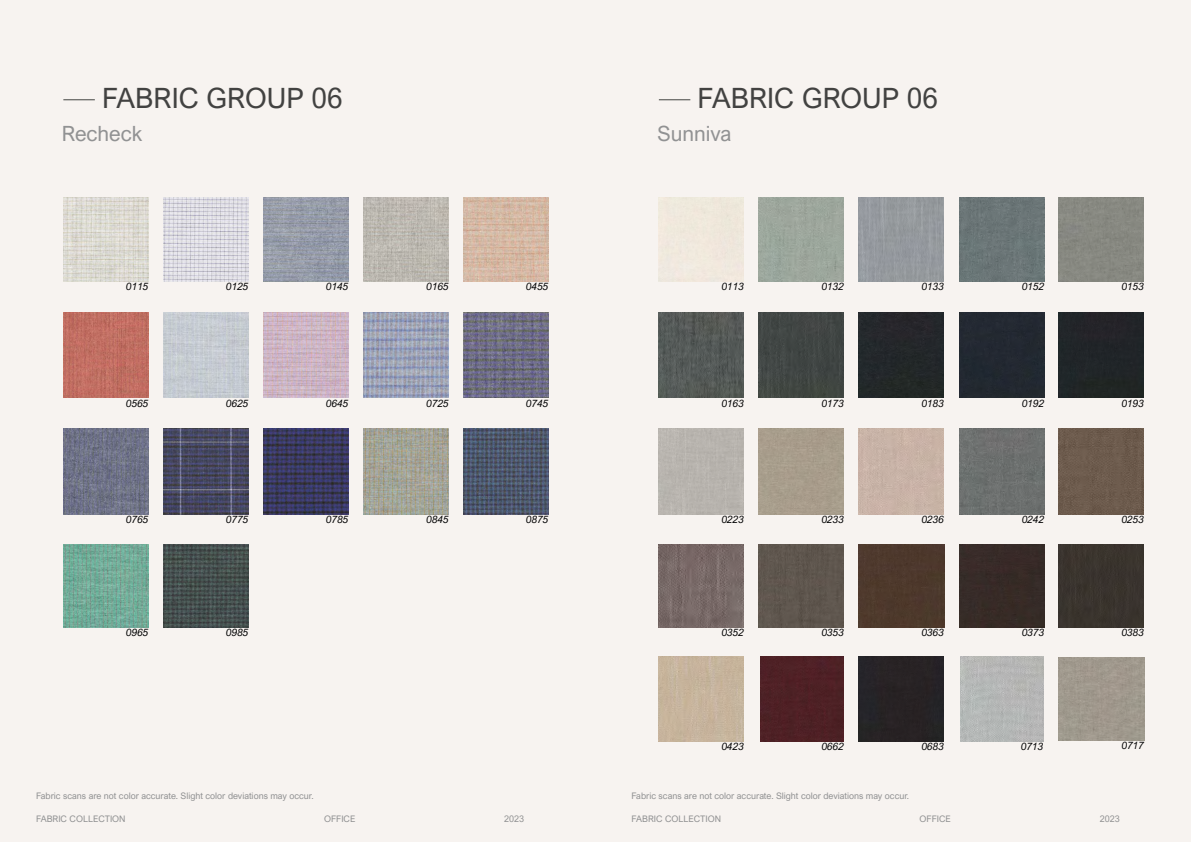
<style>
.page{position:relative;width:1191px;height:842px;background:#fff}
.page>*{position:absolute;margin:0;border:0;box-sizing:border-box;transform-origin:0 0}
.t1{font:28px "Arial Nova";color:#424241}
.t2{font:21px "Arial Nova";color:#919293}
.t3{font:italic 10px "Arial Nova";color:#020203}
.t4{font:9px "Arial Nova";color:#919293}
</style>
<div class="page">
<div style="left:0;top:0;width:595px;height:842px;background:#f7f3f0"></div>
<img style="left:163px;top:313px;width:85px;height:85px">
<img style="left:263px;top:313px;width:85px;height:85px">
<img style="left:364px;top:313px;width:85px;height:85px">
<img style="left:63px;top:313px;width:85px;height:85px">
<img style="left:463px;top:197px;width:85px;height:85px">
<img style="left:364px;top:197px;width:85px;height:85px">
<img style="left:163px;top:197px;width:85px;height:85px">
<img style="left:263px;top:197px;width:85px;height:85px">
<img style="left:63px;top:197px;width:85px;height:85px">
<img style="left:463px;top:313px;width:85px;height:85px">
<img style="left:163px;top:544px;width:85px;height:83px">
<img style="left:364px;top:429px;width:85px;height:85px">
<img style="left:163px;top:429px;width:85px;height:85px">
<img style="left:63px;top:429px;width:85px;height:85px">
<img style="left:263px;top:429px;width:85px;height:85px">
<img style="left:463px;top:429px;width:85px;height:85px">
<img style="left:63px;top:544px;width:85px;height:83px">
<hr style="left:63px;top:99px;width:32px;height:1px;background:#424340">
<div style="left:595px;top:0;width:596px;height:842px;background:#f7f3f0"></div>
<div style="left:759px;top:313px;width:85px;height:85px;background:#414643"></div>
<div style="left:859px;top:313px;width:85px;height:85px;background:#23272a"></div>
<div style="left:959px;top:313px;width:85px;height:85px;background:#222831"></div>
<img style="left:659px;top:313px;width:85px;height:85px">
<div style="left:959px;top:197px;width:85px;height:85px;background:#6a7677"></div>
<div style="left:759px;top:197px;width:85px;height:85px;background:#9da79c"></div>
<div style="left:859px;top:197px;width:85px;height:85px;background:#95999e"></div>
<div style="left:1058px;top:313px;width:86px;height:85px;background:#212528"></div>
<div style="left:1058px;top:544px;width:86px;height:83px;background:#3a342e"></div>
<div style="left:959px;top:544px;width:85px;height:83px;background:#372b27"></div>
<div style="left:759px;top:544px;width:85px;height:83px;background:#5f564e"></div>
<div style="left:959px;top:429px;width:85px;height:85px;background:#6d706f"></div>
<div style="left:759px;top:429px;width:85px;height:85px;background:#a89d8c"></div>
<div style="left:859px;top:657px;width:85px;height:84px;background:#272325"></div>
<img style="left:960px;top:657px;width:83px;height:84px">
<div style="left:659px;top:429px;width:85px;height:85px;background:#b8b4ae"></div>
<div style="left:859px;top:429px;width:85px;height:85px;background:#c8b3a6"></div>
<div style="left:1058px;top:429px;width:86px;height:85px;background:#6d5b4d"></div>
<img style="left:659px;top:544px;width:85px;height:83px">
<div style="left:859px;top:544px;width:85px;height:83px;background:#4d392c"></div>
<div style="left:659px;top:657px;width:85px;height:84px;background:#c6b49c"></div>
<div style="left:760px;top:657px;width:84px;height:84px;background:#4e2125"></div>
<div style="left:1059px;top:657px;width:85px;height:83px;background:#a0988d"></div>
<hr style="left:659px;top:99px;width:31px;height:1px;background:#424340">
<h1 class="t1" style="left:102px;top:82px;width:242px">FABRIC GROUP 06</h1>
<h2 class="t2" style="left:62px;top:121px;width:82px">Recheck</h2>
<h1 class="t1" style="left:697px;top:82px;width:242px">FABRIC GROUP 06</h1>
<h2 class="t2" style="left:657px;top:121px;width:76px">Sunniva</h2>
<p class="t3" style="left:126px;top:281px;width:24px">0115</p>
<p class="t3" style="left:226px;top:281px;width:24px">0125</p>
<p class="t3" style="left:326px;top:281px;width:24px">0145</p>
<p class="t3" style="left:426px;top:281px;width:24px">0165</p>
<p class="t3" style="left:526px;top:281px;width:24px">0455</p>
<p class="t3" style="left:721px;top:281px;width:24px">0113</p>
<p class="t3" style="left:821px;top:281px;width:24px">0132</p>
<p class="t3" style="left:921px;top:281px;width:24px">0133</p>
<p class="t3" style="left:1022px;top:281px;width:24px">0152</p>
<p class="t3" style="left:1121px;top:281px;width:24px">0153</p>
<p class="t3" style="left:126px;top:397px;width:24px">0565</p>
<p class="t3" style="left:226px;top:397px;width:24px">0625</p>
<p class="t3" style="left:326px;top:397px;width:24px">0645</p>
<p class="t3" style="left:426px;top:397px;width:24px">0725</p>
<p class="t3" style="left:526px;top:397px;width:24px">0745</p>
<p class="t3" style="left:721px;top:397px;width:24px">0163</p>
<p class="t3" style="left:821px;top:397px;width:24px">0173</p>
<p class="t3" style="left:921px;top:397px;width:24px">0183</p>
<p class="t3" style="left:1022px;top:397px;width:24px">0192</p>
<p class="t3" style="left:1121px;top:397px;width:24px">0193</p>
<p class="t3" style="left:126px;top:514px;width:24px">0765</p>
<p class="t3" style="left:226px;top:514px;width:24px">0775</p>
<p class="t3" style="left:326px;top:514px;width:24px">0785</p>
<p class="t3" style="left:426px;top:514px;width:24px">0845</p>
<p class="t3" style="left:526px;top:514px;width:24px">0875</p>
<p class="t3" style="left:721px;top:514px;width:24px">0223</p>
<p class="t3" style="left:821px;top:514px;width:24px">0233</p>
<p class="t3" style="left:921px;top:514px;width:24px">0236</p>
<p class="t3" style="left:1022px;top:514px;width:24px">0242</p>
<p class="t3" style="left:1121px;top:514px;width:24px">0253</p>
<p class="t3" style="left:126px;top:627px;width:24px">0965</p>
<p class="t3" style="left:226px;top:627px;width:24px">0985</p>
<p class="t3" style="left:721px;top:627px;width:24px">0352</p>
<p class="t3" style="left:821px;top:627px;width:24px">0353</p>
<p class="t3" style="left:921px;top:627px;width:24px">0363</p>
<p class="t3" style="left:1022px;top:627px;width:24px">0373</p>
<p class="t3" style="left:1121px;top:627px;width:24px">0383</p>
<p class="t3" style="left:721px;top:741px;width:24px">0423</p>
<p class="t3" style="left:821px;top:741px;width:24px">0662</p>
<p class="t3" style="left:921px;top:741px;width:24px">0683</p>
<p class="t3" style="left:1021px;top:741px;width:24px">0713</p>
<p class="t3" style="left:1121px;top:739px;width:24px">0717</p>
<p class="t4" style="left:36px;top:791px;width:279px">Fabric scans are not color accurate. Slight color deviations may occur.</p>
<p class="t4" style="left:36px;top:813px;width:91px">FABRIC COLLECTION</p>
<p class="t4" style="left:324px;top:813px;width:33px">OFFICE</p>
<p class="t4" style="left:504px;top:813px;width:22px">2023</p>
<p class="t4" style="left:631px;top:791px;width:279px">Fabric scans are not color accurate. Slight color deviations may occur.</p>
<p class="t4" style="left:631px;top:813px;width:91px">FABRIC COLLECTION</p>
<p class="t4" style="left:919px;top:813px;width:33px">OFFICE</p>
<p class="t4" style="left:1099px;top:813px;width:22px">2023</p>
</div>
